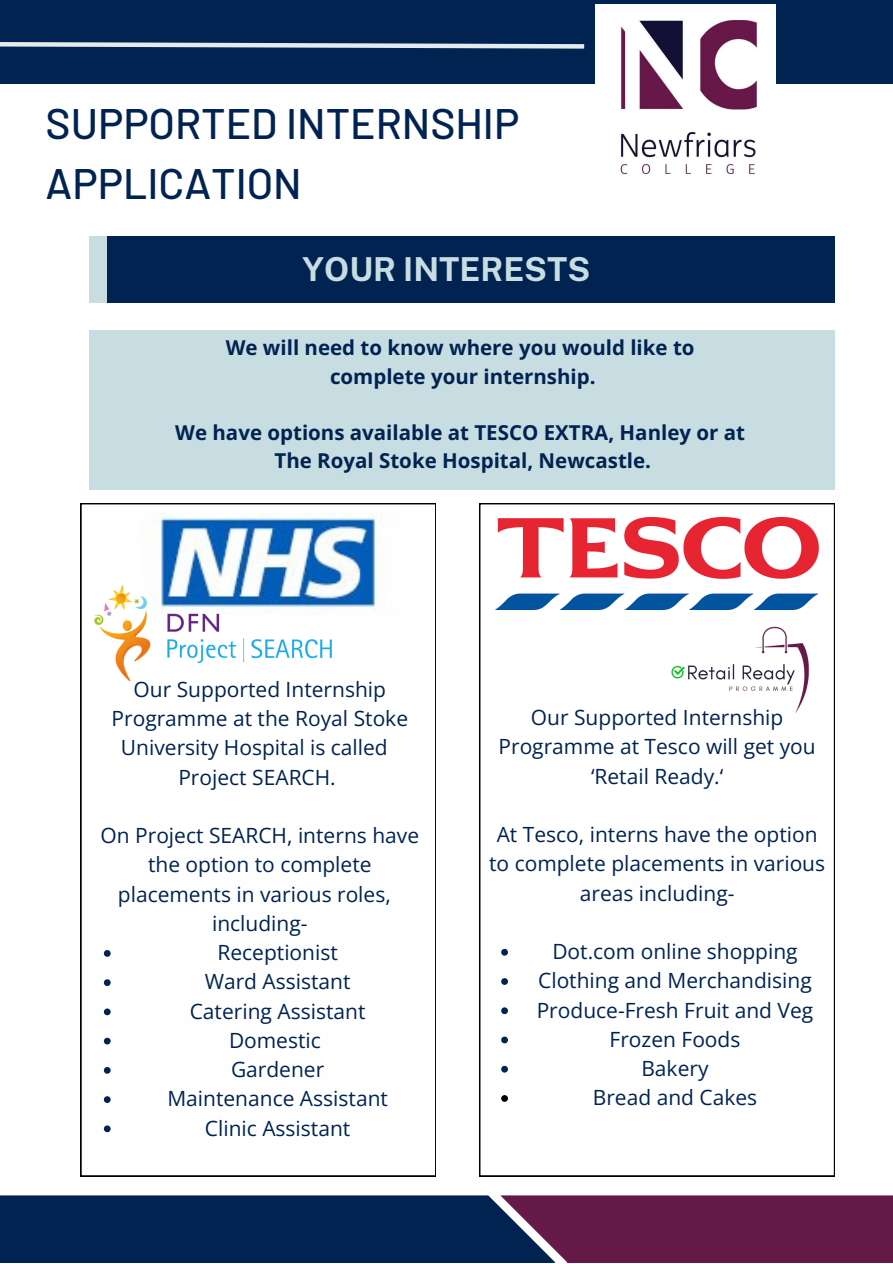
<style>
.page{position:relative;width:893px;height:1264px;background:#fff}
.page>*{position:absolute;margin:0;border:0;box-sizing:border-box;transform-origin:0 0}
.t1{font:500 42.6px/59.6px "Barlow";color:#002352}
.t2{font:700 33px "Public Sans";color:#c7dde1}
.t3{font:21px/29.2px "Open Sans";color:#002352;text-align:center}
.t4{font:700 20.55px "Open Sans";color:#002352}
</style>
<div class="page">
<div style="left:89px;top:236px;width:745px;height:66px;background:#002352"></div>
<div style="left:89px;top:330px;width:745px;height:160px;background:#c7dde1"></div>
<div style="left:0;top:0;width:892px;height:84px;background:#002352"></div>
<div style="left:0;top:1195px;width:555px;height:67px;background:#002352"></div>
<div style="left:500px;top:1195px;width:392px;height:67px;background:#651947"></div>
<div style="left:89px;top:236px;width:18px;height:66px;background:#c7dde1"></div>
<svg style="left:0;top:42px;width:585px;height:7px"></svg>
<img style="left:595px;top:4px;width:180px;height:171px">
<svg style="left:81px;top:503px;width:355px;height:673px"></svg>
<svg style="left:479px;top:503px;width:355px;height:673px"></svg>
<img style="left:106px;top:513px;width:301px;height:101px">
<img style="left:89px;top:581px;width:249px;height:99px">
<img style="left:494px;top:518px;width:325px;height:91px">
<img style="left:657px;top:618px;width:162px;height:119px">
<svg style="left:104px;top:950px;width:7px;height:6px"></svg>
<svg style="left:104px;top:979px;width:7px;height:7px"></svg>
<svg style="left:104px;top:1008px;width:7px;height:7px"></svg>
<svg style="left:104px;top:1037px;width:7px;height:7px"></svg>
<svg style="left:104px;top:1066px;width:7px;height:7px"></svg>
<svg style="left:104px;top:1096px;width:7px;height:6px"></svg>
<svg style="left:104px;top:1125px;width:7px;height:7px"></svg>
<svg style="left:501px;top:948px;width:7px;height:7px"></svg>
<svg style="left:501px;top:978px;width:7px;height:6px"></svg>
<svg style="left:501px;top:1007px;width:7px;height:7px"></svg>
<svg style="left:501px;top:1036px;width:7px;height:7px"></svg>
<svg style="left:501px;top:1065px;width:7px;height:7px"></svg>
<svg style="left:501px;top:1095px;width:7px;height:6px"></svg>
<p class="t1" style="left:46px;top:93px;width:475px">SUPPORTED INTERNSHIP<br>APPLICATION</p>
<p class="t2" style="left:302px;top:250px;width:289px">YOUR INTERESTS</p>
<p class="t4" style="left:226px;top:333px;width:470px">We will need to know where you would like to</p>
<p class="t4" style="left:330px;top:361px;width:267px">complete your internship.</p>
<p class="t4" style="left:175px;top:418px;width:571px">We have options available at TESCO EXTRA, Hanley or at</p>
<p class="t4" style="left:274px;top:446px;width:378px">The Royal Stoke Hospital, Newcastle.</p>
<p class="t3" style="left:111px;top:674px;width:298px">Our Supported Internship<br>Programme at the Royal Stoke<br>University Hospital is called<br>Project SEARCH.</p>
<p class="t3" style="left:100px;top:820px;width:320px">On Project SEARCH, interns have the option to complete placements in various roles, including-</p>
<p class="t3" style="left:217px;top:937px;width:122px">Receptionist</p>
<p class="t3" style="left:205px;top:966px;width:147px">Ward Assistant</p>
<p class="t3" style="left:190px;top:995px;width:177px">Catering Assistant</p>
<p class="t3" style="left:229px;top:1025px;width:93px">Domestic</p>
<p class="t3" style="left:231px;top:1054px;width:95px">Gardener</p>
<p class="t3" style="left:167px;top:1083px;width:222px">Maintenance Assistant</p>
<p class="t3" style="left:205px;top:1112px;width:147px">Clinic Assistant</p>
<p class="t3" style="left:498px;top:702px;width:319px">Our Supported Internship<br>Programme at Tesco will get you ‘Retail Ready.‘</p>
<p class="t3" style="left:489px;top:819px;width:337px">At Tesco, interns have the option to complete placements in various areas including-</p>
<p class="t3" style="left:552px;top:936px;width:247px">Dot.com online shopping</p>
<p class="t3" style="left:538px;top:965px;width:275px">Clothing and Merchandising</p>
<p class="t3" style="left:536px;top:994px;width:278px">Produce-Fresh Fruit and Veg</p>
<p class="t3" style="left:609px;top:1023px;width:132px">Frozen Foods</p>
<p class="t3" style="left:641px;top:1053px;width:69px">Bakery</p>
<p class="t3" style="left:592px;top:1082px;width:166px">Bread and Cakes</p>
</div>
